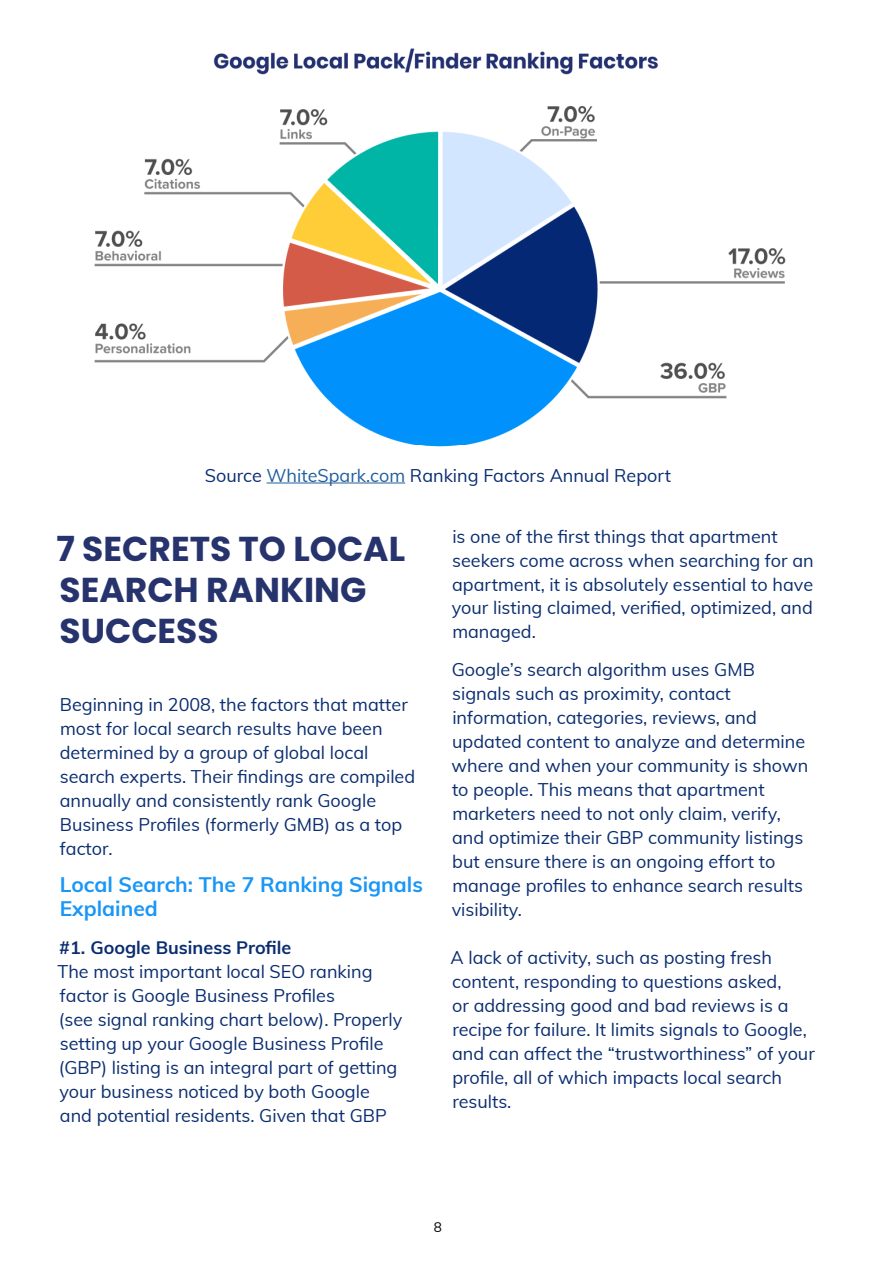
<style>
.page{position:relative;width:893px;height:1263px;background:#fff}
.page>*{position:absolute;margin:0;border:0;box-sizing:border-box;transform-origin:0 0}
.t1{font:700 34.5px/41.4px "Poppins";color:#26336d}
.t2{font:700 21px/24px "Muli";color:#1996f6}
.t3{font:18px/24px "Muli";color:#0a2d70}
.t4{font:700 18px "Muli";color:#0a2d70}
.t5{font:13.5px "Muli";color:#000}
.s1{color:#215e9e}
</style>
<div class="page">
<hr style="left:267px;top:482px;width:138px;height:1px;background:#215e9e">
<img style="left:94px;top:48px;width:692px;height:391px">
<svg style="left:390px;top:438px;width:101px;height:9px"></svg>
<p class="t3" style="left:205px;top:462px;width:468px">Source <span class="s1">WhiteSpark.com</span> Ranking Factors Annual Report</p>
<h1 class="t1" style="left:57px;top:528px;width:350px">7 SECRETS TO LOCAL<br>SEARCH RANKING<br>SUCCESS</h1>
<p class="t3" style="left:60px;top:691px;width:357px">Beginning in 2008, the factors that matter most for local search results have been determined by a group of global local search experts. Their findings are compiled annually and consistently rank Google Business Profiles (formerly GMB) as a top factor.</p>
<p class="t2" style="left:60px;top:872px;width:365px">Local Search: The 7 Ranking Signals<br>Explained</p>
<p class="t4" style="left:59px;top:934px;width:234px">#1. Google Business Profile</p>
<p class="t3" style="left:57px;top:958px;width:346px">The most important local SEO ranking factor is Google Business Profiles<br>(see signal ranking chart below). Properly setting up your Google Business Profile (GBP) listing is an integral part of getting your business noticed by both Google and potential residents. Given that GBP</p>
<p class="t3" style="left:452px;top:523px;width:364px">is one of the first things that apartment seekers come across when searching for an apartment, it is absolutely essential to have your listing claimed, verified, optimized, and managed.</p>
<p class="t3" style="left:452px;top:657px;width:358px">Google’s search algorithm uses GMB signals such as proximity, contact information, categories, reviews, and updated content to analyze and determine where and when your community is shown to people. This means that apartment marketers need to not only claim, verify, and optimize their GBP community listings but ensure there is an ongoing effort to manage profiles to enhance search results visibility.</p>
<p class="t3" style="left:451px;top:945px;width:366px">A lack of activity, such as posting fresh content, responding to questions asked,<br>or addressing good and bad reviews is a recipe for failure. It limits signals to Google, and can affect the “trustworthiness” of your profile, all of which impacts local search results.</p>
<p class="t5" style="left:434px;top:1217px;width:10px">8</p>
</div>
